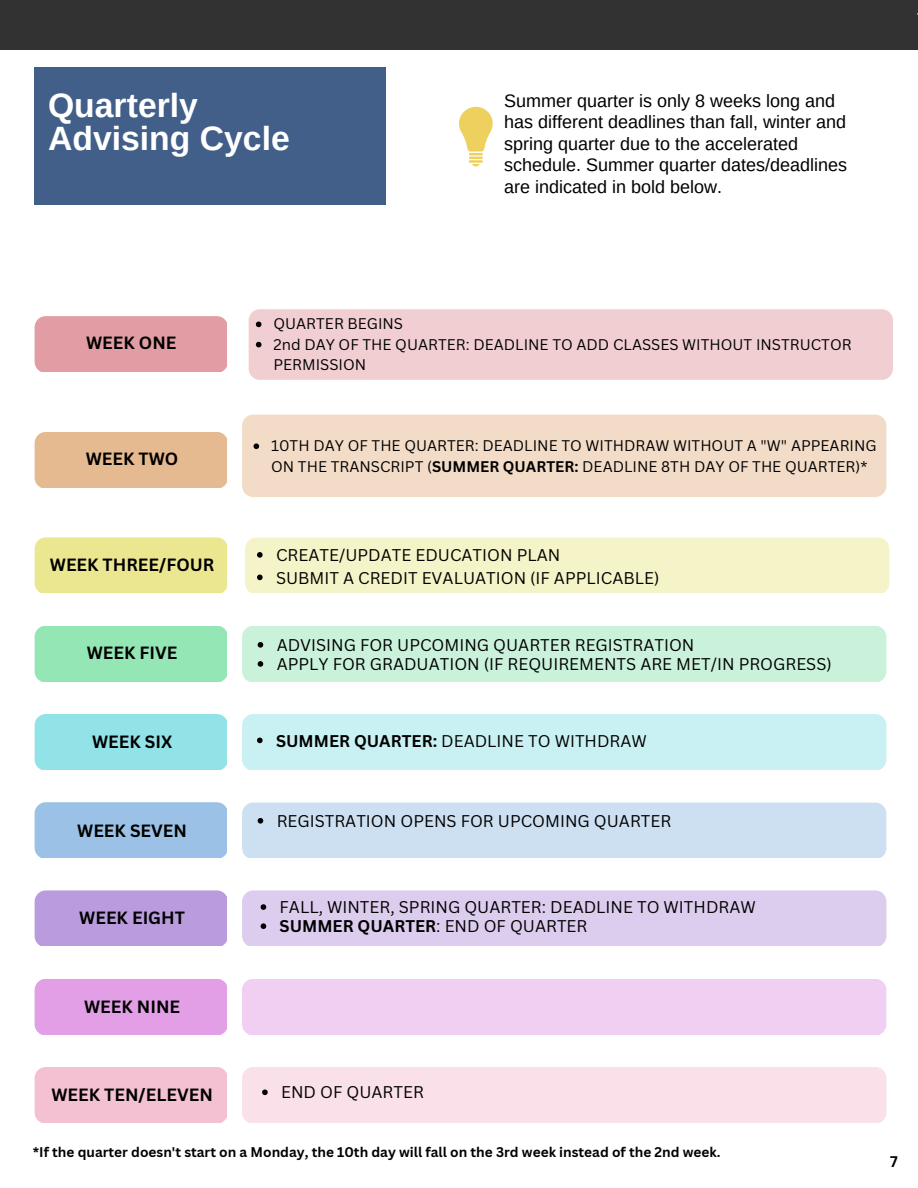
<style>
.page{position:relative;width:918px;height:1188px;background:#fff}
.page>*{position:absolute;margin:0;border:0;box-sizing:border-box;transform-origin:0 0}
.t1{font:700 33.75px/32.7px "Arimo";color:#fff}
.t2{font:18px/21.3px "Arimo";color:#000}
.t3{font:700 17.25px "Canva Sans";color:#000}
.t4{font:16.5px/19.2px "Canva Sans";color:#000}
.t5{font:15px/20.2px "Canva Sans";color:#000}
.t6{font:700 15px "Canva Sans";color:#000}
.t7{font:700 13.65px "Canva Sans";color:#000}
.s1{font-weight:700}
</style>
<div class="page">
<div style="left:0;top:0;width:918px;height:50px;background:#323232"></div>
<div style="left:35px;top:316px;width:192px;height:56px;background:#e19da3;border-radius:11px"></div>
<div style="left:35px;top:67px;width:351px;height:138px;background:#425f89"></div>
<div style="left:35px;top:432px;width:192px;height:56px;background:#e6ba91;border-radius:11px"></div>
<div style="left:35px;top:537px;width:192px;height:56px;background:#ebe790;border-radius:11px"></div>
<div style="left:35px;top:626px;width:192px;height:55px;background:#94e6b5;border-radius:11px"></div>
<div style="left:35px;top:714px;width:192px;height:56px;background:#92e3e8;border-radius:11px"></div>
<div style="left:35px;top:802px;width:192px;height:56px;background:#9bc2e6;border-radius:11px"></div>
<div style="left:35px;top:890px;width:192px;height:56px;background:#ba9bdd;border-radius:11px"></div>
<div style="left:35px;top:979px;width:192px;height:56px;background:#e29fe6;border-radius:11px"></div>
<div style="left:35px;top:1067px;width:192px;height:56px;background:#f4c1d3;border-radius:11px"></div>
<div style="left:249px;top:309px;width:644px;height:71px;background:#f0ced1;border-radius:11px"></div>
<svg style="left:256px;top:322px;width:6px;height:5px"></svg>
<svg style="left:256px;top:342px;width:6px;height:5px"></svg>
<div style="left:242px;top:415px;width:644px;height:82px;background:#f2dcc8;border-radius:11px"></div>
<svg style="left:254px;top:443px;width:5px;height:6px"></svg>
<div style="left:245px;top:538px;width:644px;height:55px;background:#f5f3c8;border-radius:11px"></div>
<svg style="left:257px;top:552px;width:6px;height:6px"></svg>
<svg style="left:257px;top:575px;width:6px;height:5px"></svg>
<div style="left:242px;top:626px;width:644px;height:56px;background:#caf2da;border-radius:11px"></div>
<svg style="left:258px;top:642px;width:5px;height:6px"></svg>
<svg style="left:258px;top:661px;width:5px;height:6px"></svg>
<div style="left:242px;top:714px;width:644px;height:56px;background:#c9f1f3;border-radius:11px"></div>
<svg style="left:257px;top:738px;width:6px;height:5px"></svg>
<div style="left:242px;top:803px;width:644px;height:55px;background:#cde0f2;border-radius:11px"></div>
<svg style="left:258px;top:818px;width:5px;height:6px"></svg>
<div style="left:242px;top:890px;width:644px;height:56px;background:#dccdee;border-radius:11px"></div>
<svg style="left:261px;top:904px;width:5px;height:6px"></svg>
<svg style="left:261px;top:923px;width:5px;height:6px"></svg>
<div style="left:242px;top:979px;width:644px;height:56px;background:#f0cff2;border-radius:11px"></div>
<div style="left:242px;top:1067px;width:644px;height:56px;background:#f9e0e9;border-radius:11px"></div>
<svg style="left:262px;top:1089px;width:6px;height:6px"></svg>
<svg style="left:459px;top:107px;width:34px;height:59px"></svg>
<h1 class="t1" style="left:48px;top:89px;width:243px">Quarterly<br>Advising Cycle</h1>
<p class="t2" style="left:504px;top:90px;width:344px">Summer quarter is only 8 weeks long and has different deadlines than fall, winter and spring quarter due to the accelerated schedule. Summer quarter dates/deadlines are indicated in bold below.</p>
<p class="t3" style="left:86px;top:331px;width:92px">WEEK ONE</p>
<p class="t3" style="left:86px;top:447px;width:94px">WEEK TWO</p>
<p class="t5" style="left:273px;top:313px;width:580px">QUARTER BEGINS<br>2nd DAY OF THE QUARTER: DEADLINE TO ADD CLASSES WITHOUT INSTRUCTOR<br>PERMISSION</p>
<p class="t5" style="left:271px;top:435px;width:607px">10TH DAY OF THE QUARTER: DEADLINE TO WITHDRAW WITHOUT A "W" APPEARING<br>ON THE TRANSCRIPT (<span class="s1">SUMMER QUARTER:</span> DEADLINE 8TH DAY OF THE QUARTER)*</p>
<p class="t3" style="left:50px;top:553px;width:166px">WEEK THREE/FOUR</p>
<p class="t3" style="left:87px;top:641px;width:92px">WEEK FIVE</p>
<p class="t3" style="left:92px;top:730px;width:82px">WEEK SIX</p>
<p class="t3" style="left:77px;top:818px;width:111px">WEEK SEVEN</p>
<p class="t3" style="left:79px;top:906px;width:107px">WEEK EIGHT</p>
<p class="t3" style="left:84px;top:995px;width:98px">WEEK NINE</p>
<p class="t3" style="left:51px;top:1083px;width:163px">WEEK TEN/ELEVEN</p>
<p class="t4" style="left:276px;top:543px;width:385px;line-height:22.5px">CREATE/UPDATE EDUCATION PLAN<br>SUBMIT A CREDIT EVALUATION (IF APPLICABLE)</p>
<p class="t4" style="left:277px;top:635px;width:557px">ADVISING FOR UPCOMING QUARTER REGISTRATION<br>APPLY FOR GRADUATION (IF REQUIREMENTS ARE MET/IN PROGRESS)</p>
<p class="t4" style="left:276px;top:731px;width:372px"><span class="s1">SUMMER QUARTER:</span> DEADLINE TO WITHDRAW</p>
<p class="t4" style="left:277px;top:811px;width:396px">REGISTRATION OPENS FOR UPCOMING QUARTER</p>
<p class="t4" style="left:280px;top:897px;width:478px">FALL, WINTER, SPRING QUARTER: DEADLINE TO WITHDRAW<br><span class="s1">SUMMER QUARTER</span>: END OF QUARTER</p>
<p class="t4" style="left:281px;top:1082px;width:144px">END OF QUARTER</p>
<p class="t7" style="left:33px;top:1142px;width:689px">*If the quarter doesn't start on a Monday, the 10th day will fall on the 3rd week instead of the 2nd week.</p>
<p class="t6" style="left:890px;top:1151px;width:9px">7</p>
</div>
